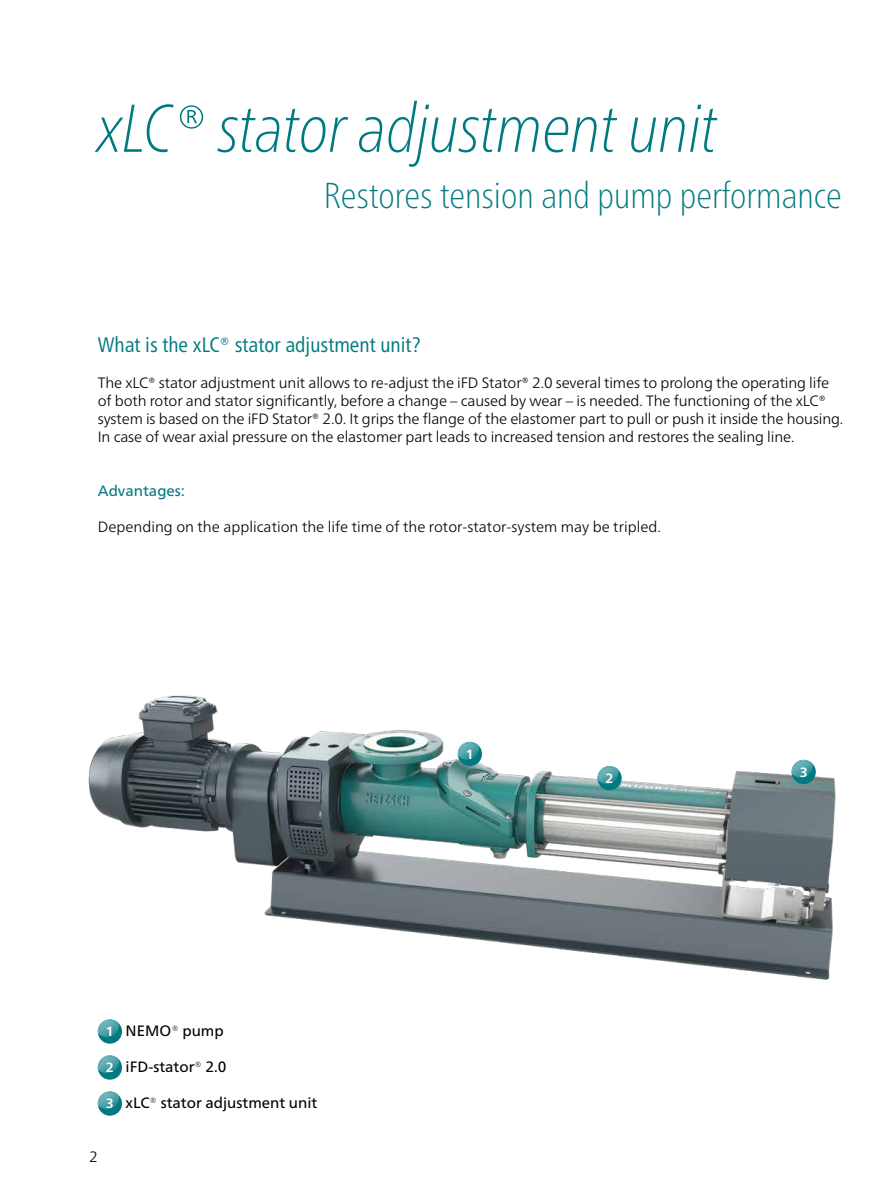
<style>
.page{position:relative;width:893px;height:1191px;background:#fff}
.page>*{position:absolute;margin:0;border:0;box-sizing:border-box;transform-origin:0 0}
.t1{font:italic 100 condensed 67.5px "Frutiger Neue LTW1 G";color:#007a80}
.t2{font:100 condensed 36px "Frutiger Neue LTW1 G";color:#007a80}
.t3{font:condensed 21px "Frutiger Neue LTW1 G";color:#007a80}
.t4{font:300 15px/18px "Frutiger Neue LTW1 G";letter-spacing:-.01em;color:#000}
.t5{font:15px "Frutiger Neue LTW1 G";color:#000}
.t6{font:15px "Frutiger Neue LTW1 G";color:#007a80}
.t7{font:700 13.35px "Frutiger Neue LTW1 G";color:#fff}
.s1{font-weight:700;font-size:13.35px;color:#fff}
.s2{font-weight:100;font-stretch:condensed}
</style>
<div class="page">
<img style="left:88px;top:695px;width:748px;height:285px">
<svg style="left:458px;top:742px;width:24px;height:24px"></svg>
<div style="left:459px;top:743px;width:22px;height:22px;background:#007a80;border-radius:50%"></div>
<img style="left:458px;top:742px;width:21px;height:15px">
<img style="left:459px;top:743px;width:20px;height:16px">
<svg style="left:792px;top:760px;width:24px;height:24px"></svg>
<div style="left:793px;top:761px;width:22px;height:22px;background:#007a80;border-radius:50%"></div>
<img style="left:792px;top:760px;width:21px;height:15px">
<img style="left:793px;top:761px;width:20px;height:16px">
<svg style="left:597px;top:766px;width:25px;height:24px"></svg>
<div style="left:599px;top:767px;width:21px;height:22px;background:#007a80;border-radius:50%"></div>
<img style="left:597px;top:766px;width:22px;height:15px">
<img style="left:599px;top:767px;width:20px;height:17px">
<svg style="left:98px;top:1019px;width:24px;height:24px"></svg>
<div style="left:99px;top:1020px;width:22px;height:22px;background:#007a80;border-radius:50%"></div>
<img style="left:98px;top:1019px;width:16px;height:15px">
<img style="left:99px;top:1020px;width:20px;height:17px">
<svg style="left:98px;top:1055px;width:24px;height:24px"></svg>
<div style="left:99px;top:1056px;width:22px;height:22px;background:#007a80;border-radius:50%"></div>
<img style="left:98px;top:1055px;width:16px;height:15px">
<img style="left:99px;top:1056px;width:20px;height:17px">
<svg style="left:98px;top:1091px;width:24px;height:24px"></svg>
<div style="left:99px;top:1092px;width:22px;height:22px;background:#007a80;border-radius:50%"></div>
<img style="left:98px;top:1091px;width:15px;height:15px">
<img style="left:99px;top:1092px;width:20px;height:17px">
<h1 class="t1" style="left:98px;top:80px;width:621px">xLC® stator adjustment unit</h1>
<h2 class="t2" style="left:324px;top:169px;width:520px">Restores tension and pump performance</h2>
<h3 class="t3" style="left:98px;top:329px;width:324px">What is the xLC® stator adjustment unit?</h3>
<p class="t4" style="left:98px;top:373px;width:747px">The xLC® stator adjustment unit allows to re-adjust the iFD Stator® 2.0 several times to prolong the operating life of both rotor and stator significantly, before a change – caused by wear – is needed. The functioning of the xLC® system is based on the iFD Stator® 2.0. It grips the flange of the elastomer part to pull or push it inside the housing.<br>In case of wear axial pressure on the elastomer part leads to increased tension and restores the sealing line.</p>
<p class="t6" style="left:98px;top:482px;width:89px">Advantages:</p>
<p class="t4" style="left:98px;top:517px;width:565px">Depending on the application the life time of the rotor-stator-system may be tripled.</p>
<p class="t5" style="left:106px;top:1022px;width:119px"><span class="s1">1</span> NEMO<span class="s2">®</span> pump</p>
<p class="t5" style="left:106px;top:1058px;width:122px"><span class="s1">2</span> iFD-stator<span class="s2">®</span> 2.0</p>
<p class="t5" style="left:106px;top:1094px;width:213px"><span class="s1">3</span> xLC<span class="s2">®</span> stator adjustment unit</p>
<p class="t4" style="left:89px;top:1147px;width:10px">2</p>
<p class="t7" style="left:466px;top:746px;width:9px">1</p>
<p class="t7" style="left:606px;top:770px;width:9px">2</p>
<p class="t7" style="left:800px;top:764px;width:9px">3</p>
</div>
